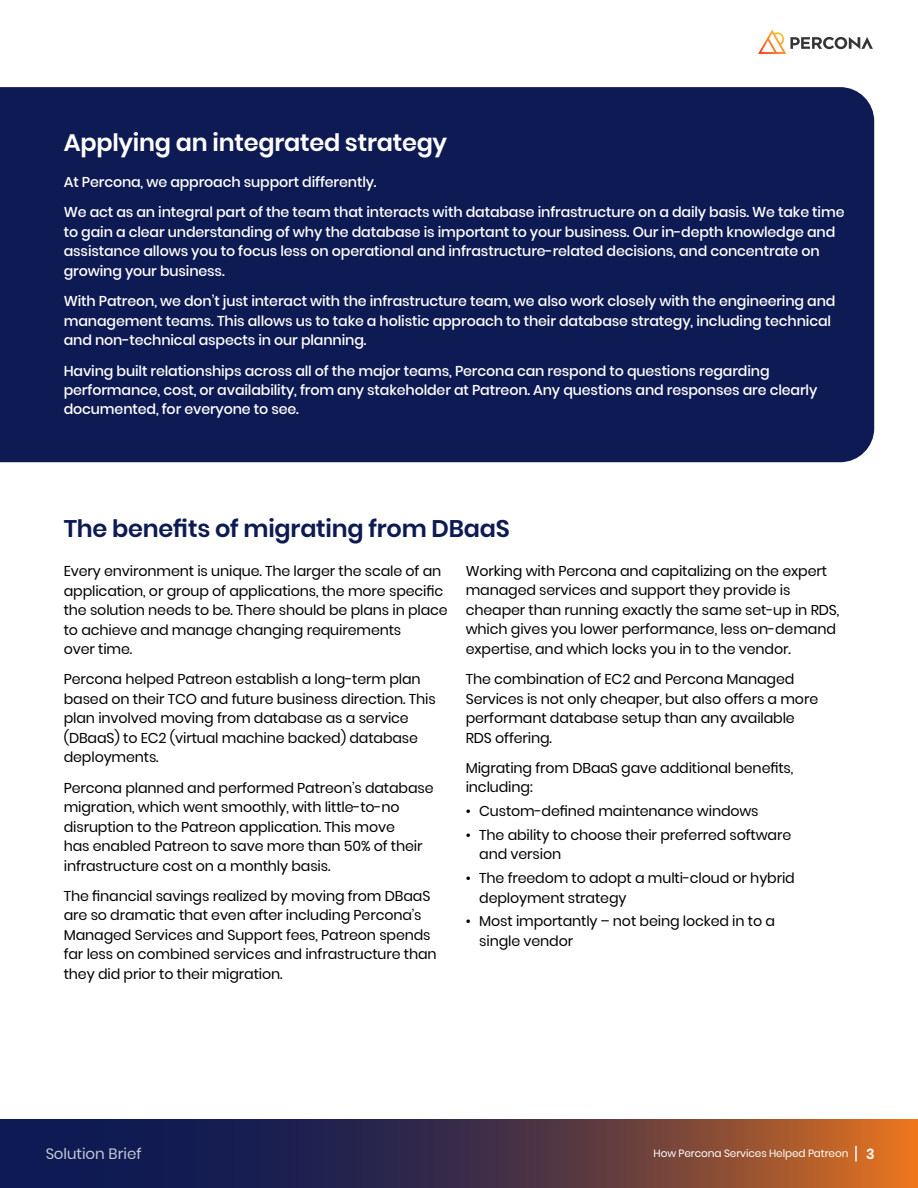
<style>
.page{position:relative;width:918px;height:1188px;background:#fff}
.page>*{position:absolute;margin:0;border:0;box-sizing:border-box;transform-origin:0 0}
.t1{font:600 24px "Poppins";letter-spacing:-.01em;color:#0e1a53}
.t2{font:600 24px "Poppins";letter-spacing:-.01em;color:#fff}
.t3{font:15px "Poppins";color:#fff}
.t4{font:14.25px/19.5px "Poppins";letter-spacing:-.01em;color:#000}
.t5{font:500 14.25px/19.5px "Poppins";letter-spacing:-.01em;color:#fff}
.t6{font:600 14.25px "Poppins";color:#fff}
.t7{font:10.5px "Poppins";letter-spacing:-.01em;color:#fff}
</style>
<div class="page">
<svg style="left:0;top:1119px;width:918px;height:69px;background:#503543"></svg>
<svg style="left:758px;top:29px;width:115px;height:25px"></svg>
<div style="left:0;top:87px;width:874px;height:375px;background:#0e1a53"></div>
<svg style="left:855px;top:1146px;width:2px;height:15px"></svg>
<h1 class="t2" style="left:64px;top:128px;width:385px">Applying an integrated strategy</h1>
<p class="t5" style="left:64px;top:167px;width:782px;line-height:30.3px">At Percona, we approach support differently.<br>We act as an integral part of the team that interacts with database infrastructure on a daily basis. We take time</p>
<p class="t5" style="left:64px;top:222px;width:773px">to gain a clear understanding of why the database is important to your business. Our in-depth knowledge and assistance allows you to focus less on operational and infrastructure-related decisions, and concentrate on growing your business.</p>
<p class="t5" style="left:64px;top:292px;width:773px">With Patreon, we don’t just interact with the infrastructure team, we also work closely with the engineering and management teams. This allows us to take a holistic approach to their database strategy, including technical and non-technical aspects in our planning.</p>
<p class="t5" style="left:64px;top:361px;width:755px">Having built relationships across all of the major teams, Percona can respond to questions regarding performance, cost, or availability, from any stakeholder at Patreon. Any questions and responses are clearly documented, for everyone to see.</p>
<h1 class="t1" style="left:64px;top:515px;width:448px">The benefits of migrating from DBaaS</h1>
<p class="t4" style="left:64px;top:561px;width:386px">Every environment is unique. The larger the scale of an application, or group of applications, the more specific the solution needs to be. There should be plans in place to achieve and manage changing requirements<br>over time.</p>
<p class="t4" style="left:64px;top:670px;width:373px">Percona helped Patreon establish a long-term plan based on their TCO and future business direction. This plan involved moving from database as a service (DBaaS) to EC2 (virtual machine backed) database deployments.</p>
<p class="t4" style="left:64px;top:778px;width:371px">Percona planned and performed Patreon’s database migration, which went smoothly, with little-to-no disruption to the Patreon application. This move<br>has enabled Patreon to save more than 50% of their infrastructure cost on a monthly basis.</p>
<p class="t4" style="left:64px;top:886px;width:375px">The financial savings realized by moving from DBaaS are so dramatic that even after including Percona’s Managed Services and Support fees, Patreon spends far less on combined services and infrastructure than they did prior to their migration.</p>
<p class="t4" style="left:466px;top:561px;width:375px">Working with Percona and capitalizing on the expert managed services and support they provide is cheaper than running exactly the same set-up in RDS, which gives you lower performance, less on-demand expertise, and which locks you in to the vendor.</p>
<p class="t4" style="left:466px;top:670px;width:354px">The combination of EC2 and Percona Managed Services is not only cheaper, but also offers a more performant database setup than any available RDS offering.</p>
<p class="t4" style="left:466px;top:758px;width:329px">Migrating from DBaaS gave additional benefits, including:</p>
<p class="t4" style="left:466px;top:802px;width:294px">• Custom-defined maintenance windows</p>
<p class="t4" style="left:479px;top:825px;width:314px;text-indent:-13px">• The ability to choose their preferred software and version</p>
<p class="t4" style="left:479px;top:869px;width:317px;text-indent:-13px">• The freedom to adopt a multi-cloud or hybrid deployment strategy</p>
<p class="t4" style="left:479px;top:912px;width:297px;text-indent:-13px">• Most importantly – not being locked in to a single vendor</p>
<p class="t3" style="left:45px;top:1145px;width:98px">Solution Brief</p>
<p class="t7" style="left:654px;top:1148px;width:196px">How Percona Services Helped Patreon</p>
<p class="t6" style="left:866px;top:1146px;width:10px">3</p>
</div>
